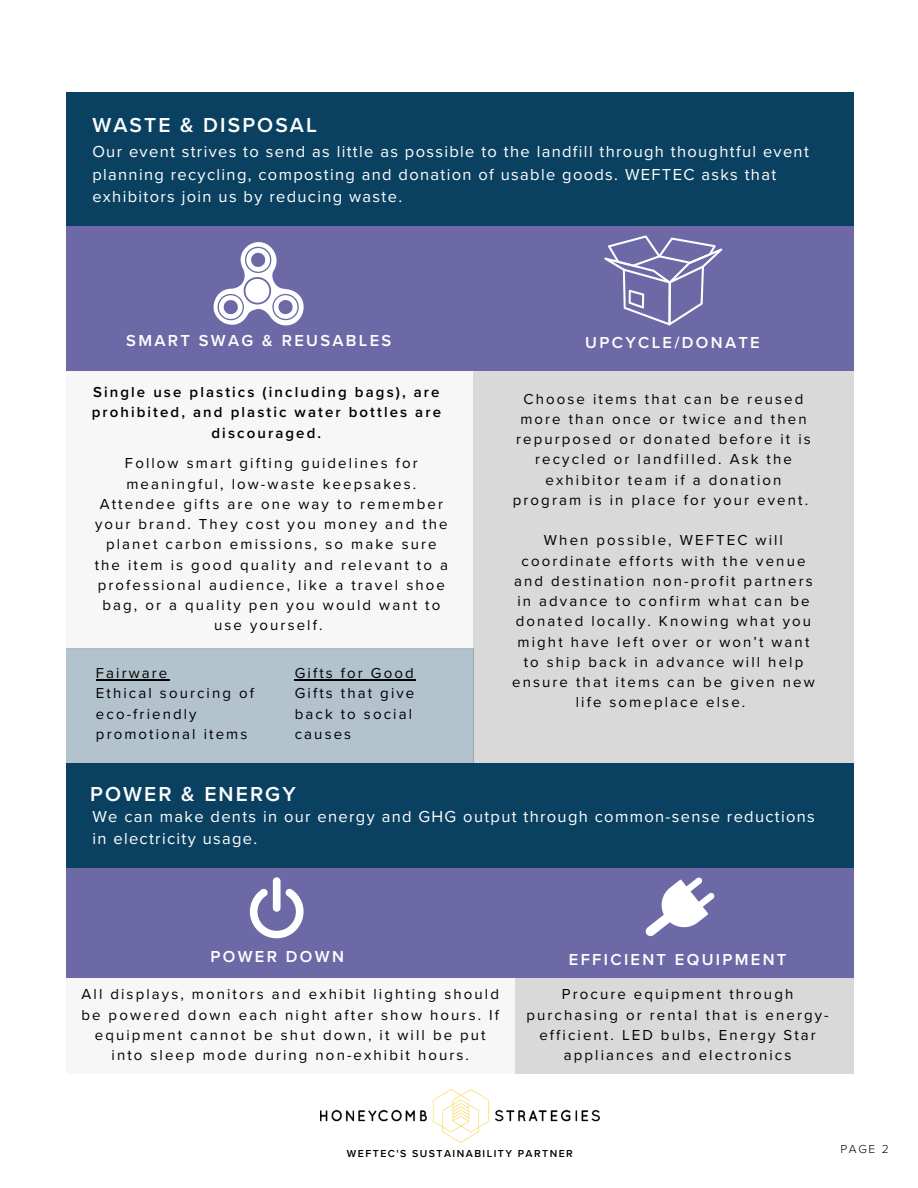
<style>
.page{position:relative;width:918px;height:1188px;background:#fff}
.page>*{position:absolute;margin:0;border:0;box-sizing:border-box;transform-origin:0 0}
.t1{font:600 21px "Proxima Nova";letter-spacing:.1em;color:#fff}
.t2{font:16.5px/22.5px "Proxima Nova";letter-spacing:.08em;color:#fff}
.t3{font:600 16.5px "Proxima Nova";letter-spacing:.14em;color:#fff}
.t4{font:15px/20.2px "Proxima Nova";letter-spacing:.14em;color:#000;text-align:center}
.t5{font:600 15px/20.2px "Proxima Nova";letter-spacing:.14em;color:#000;text-align:center}
.t6{font:300 12px "Proxima Nova";color:#000}
.t7{font:600 10.5px "Proxima Nova";letter-spacing:.14em;color:#000}
</style>
<div class="page">
<img style="left:320px;top:1090px;width:279px;height:53px">
<div style="left:66px;top:370px;width:407px;height:280px;background:#f7f7f7"></div>
<div style="left:473px;top:370px;width:381px;height:393px;background:#d9d9d9"></div>
<div style="left:66px;top:648px;width:407px;height:115px;background:#b2c3cd"></div>
<div style="left:66px;top:222px;width:788px;height:148px;background:#6c69a6"></div>
<div style="left:66px;top:92px;width:788px;height:133px;background:#0a4161"></div>
<svg style="left:604px;top:235px;width:118px;height:90px"></svg>
<svg style="left:213px;top:242px;width:91px;height:84px"></svg>
<hr style="left:96px;top:679px;width:74px;height:1px;background:#000">
<hr style="left:295px;top:679px;width:121px;height:1px;background:#000">
<div style="left:66px;top:979px;width:471px;height:95px;background:#f7f7f7"></div>
<div style="left:516px;top:979px;width:338px;height:95px;background:#d9d9d9"></div>
<div style="left:66px;top:863px;width:788px;height:115px;background:#6c69a6"></div>
<div style="left:66px;top:763px;width:788px;height:105px;background:#0a4161"></div>
<svg style="left:250px;top:877px;width:54px;height:61px"></svg>
<svg style="left:645px;top:877px;width:70px;height:60px"></svg>
<p class="t1" style="left:92px;top:113px;width:226px">WASTE &amp; DISPOSAL</p>
<p class="t2" style="left:92px;top:141px;width:718px">Our event strives to send as little as possible to the landfill through thoughtful event planning recycling, composting and donation of usable goods. WEFTEC asks that exhibitors join us by reducing waste.</p>
<p class="t3" style="left:126px;top:331px;width:267px">SMART SWAG &amp; REUSABLES</p>
<p class="t3" style="left:585px;top:333px;width:176px">UPCYCLE/DONATE</p>
<p class="t5" style="left:92px;top:382px;width:351px">Single use plastics (including bags), are prohibited, and plastic water bottles are discouraged.</p>
<p class="t4" style="left:513px;top:389px;width:300px">Choose items that can be reused more than once or twice and then repurposed or donated before it is recycled or landfilled. Ask the exhibitor team if a donation program is in place for your event.</p>
<p class="t4" style="left:512px;top:531px;width:304px">When possible, WEFTEC will coordinate efforts with the venue and destination non-profit partners in advance to confirm what can be donated locally. Knowing what you might have left over or won’t want to ship back in advance will help ensure that items can be given new life someplace else.</p>
<p class="t4" style="left:95px;top:454px;width:355px">Follow smart gifting guidelines for meaningful, low-waste keepsakes.<br>Attendee gifts are one way to remember your brand. They cost you money and the planet carbon emissions, so make sure the item is good quality and relevant to a professional audience, like a travel shoe bag, or a quality pen you would want to use yourself.</p>
<p class="t4" style="left:96px;top:663px;width:73px">Fairware</p>
<p class="t4" style="left:96px;top:683px;width:160px;text-align:left">Ethical sourcing of eco-friendly promotional items</p>
<p class="t4" style="left:295px;top:663px;width:120px">Gifts for Good</p>
<p class="t4" style="left:295px;top:683px;width:121px;text-align:left">Gifts that give back to social causes</p>
<p class="t1" style="left:90px;top:782px;width:207px">POWER &amp; ENERGY</p>
<p class="t2" style="left:92px;top:806px;width:724px">We can make dents in our energy and GHG output through common-sense reductions in electricity usage.</p>
<p class="t3" style="left:210px;top:947px;width:135px">POWER DOWN</p>
<p class="t3" style="left:569px;top:949px;width:219px">EFFICIENT EQUIPMENT</p>
<p class="t4" style="left:81px;top:985px;width:419px">All displays, monitors and exhibit lighting should be powered down each night after show hours. If equipment cannot be shut down, it will be put into sleep mode during non-exhibit hours.</p>
<p class="t4" style="left:527px;top:985px;width:304px">Procure equipment through purchasing or rental that is energy&shy;efficient. LED bulbs, Energy Star appliances and electronics</p>
<p class="t7" style="left:347px;top:1147px;width:227px">WEFTEC'S SUSTAINABILITY PARTNER</p>
<p class="t6" style="left:840px;top:1142px;width:50px">PAGE 2</p>
</div>
